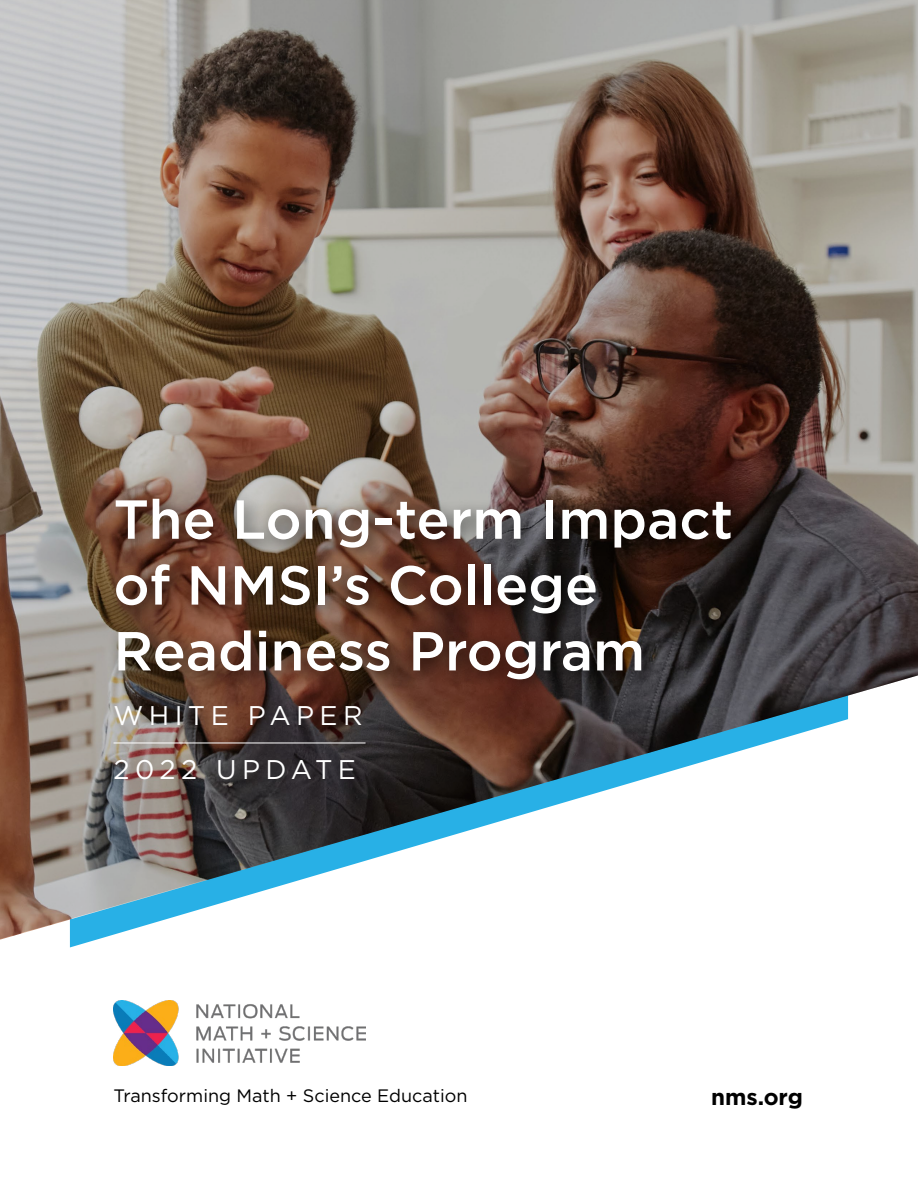
<style>
.page{position:relative;width:918px;height:1188px;background:#fff}
.page>*{position:absolute;margin:0;border:0;box-sizing:border-box;transform-origin:0 0}
.t1{font:500 54.9px/65.8px "Gotham";color:#fff}
.t2{font:27px "Gotham";letter-spacing:.2em;color:#fff}
.t3{font:700 22.5px "Gotham";color:#000}
.t4{font:18px "Gotham";color:#000}
</style>
<div class="page">
<img style="left:0;top:0;width:918px;height:947px">
<div style="left:106px;top:489px;width:643px;height:210px;background:#000;opacity:.58"></div>
<img style="left:114px;top:1000px;width:252px;height:66px">
<hr style="left:114px;top:743px;width:252px;height:1px;background:#fff">
<p class="t1" style="left:114px;top:486px;width:621px">The Long-term Impact of NMSI’s College<br>Readiness Program</p>
<p class="t2" style="left:114px;top:699px;width:251px">WHITE PAPER</p>
<p class="t2" style="left:114px;top:752px;width:244px">2022 UPDATE</p>
<p class="t4" style="left:114px;top:1084px;width:355px">Transforming Math + Science Education</p>
<p class="t3" style="left:711px;top:1082px;width:93px">nms.org</p>
</div>
